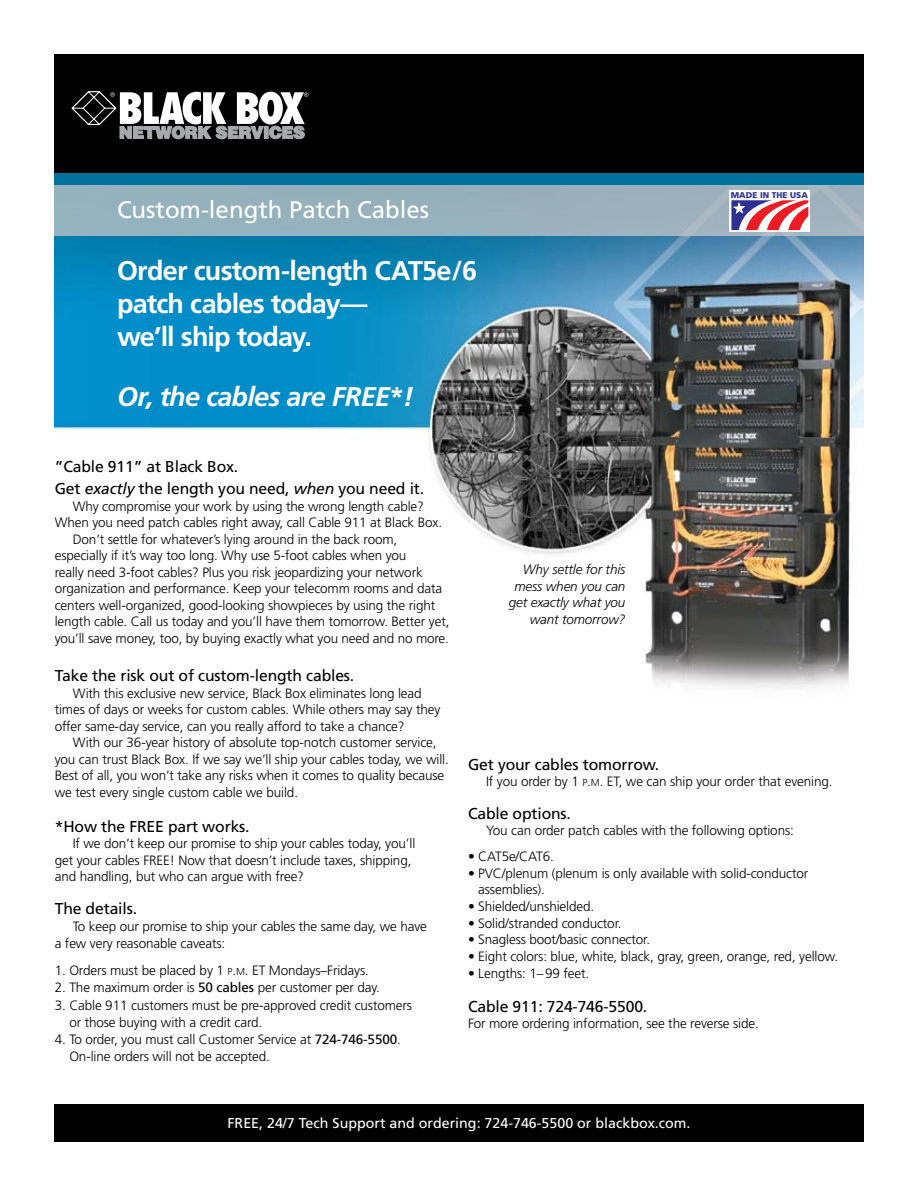
<style>
.page{position:relative;width:918px;height:1188px;background:#fff}
.page>*{position:absolute;margin:0;border:0;box-sizing:border-box;transform-origin:0 0}
.t1{font:700 27px/33px "Frutiger";letter-spacing:-.03em;color:#fff}
.t2{font:italic 700 27px "Frutiger";letter-spacing:-.025em;color:#fff}
.t3{font:24px "Frutiger";color:#fff}
.t4{font:15.75px/21.6px "Frutiger";letter-spacing:-.01em;color:#000}
.t5{font:14.25px "Frutiger";color:#fff}
.t6{font:300 13.5px/16.5px "Frutiger";letter-spacing:-.01em;color:#000}
.t7{font:italic 300 13.5px/16.5px "Frutiger";letter-spacing:-.01em;color:#000;text-align:right}
.t8{font:900 8.4px "Frutiger";color:#2e3092}
.s1{font-style:normal}
.s2{font-style:italic}
.s3{font-size:10.2px}
.s4{font-style:inherit}
.s5{font-weight:400}
</style>
<div class="page">
<img style="left:54px;top:236px;width:810px;height:452px">
<div style="left:54px;top:1104px;width:810px;height:37px;background:#000"></div>
<div style="left:54px;top:184px;width:810px;height:52px;background:linear-gradient(to right,#90b1bd,#a3b2bd)"></div>
<div style="left:54px;top:54px;width:810px;height:122px;background:#000"></div>
<div style="left:54px;top:173px;width:810px;height:11px;background:#00729c"></div>
<svg style="left:71px;top:91px;width:237px;height:48px"></svg>
<div style="left:730px;top:190px;width:80px;height:42px;background:#fff"></div>
<svg style="left:731px;top:200px;width:77px;height:30px"></svg>
<h2 class="t3" style="left:117px;top:195px;width:314px">Custom-length Patch Cables</h2>
<h1 class="t1" style="left:117px;top:255px;width:362px">Order custom-length CAT5e/6 patch cables today—<br>we’ll ship today.</h1>
<h1 class="t2" style="left:117px;top:381px;width:298px">Or, the cables are FREE<span class="s1">*</span>!</h1>
<p class="t8" style="left:731px;top:190px;width:78px">MADE IN THE USA</p>
<p class="t4" style="left:55px;top:456px;width:371px">”Cable 911” at Black Box.<br>Get <span class="s2">exactly</span> the length you need, <span class="s2">when</span> you need it.</p>
<p class="t6" style="left:73px;top:498px;width:353px">Why compromise your work by using the wrong length cable?</p>
<p class="t6" style="left:55px;top:514px;width:389px">When you need patch cables right away, call Cable 911 at Black Box.</p>
<p class="t6" style="left:73px;top:531px;width:326px">Don’t settle for whatever’s lying around in the back room,</p>
<p class="t6" style="left:55px;top:547px;width:353px">especially if it’s way too long. Why use 5-foot cables when you</p>
<p class="t6" style="left:55px;top:564px;width:370px">really need 3-foot cables? Plus you risk jeopardizing your network</p>
<p class="t6" style="left:55px;top:580px;width:389px">organization and performance. Keep your telecomm rooms and data</p>
<p class="t6" style="left:55px;top:597px;width:382px">centers well-organized, good-looking showpieces by using the right</p>
<p class="t6" style="left:55px;top:613px;width:396px">length cable. Call us today and you’ll have them tomorrow. Better yet,</p>
<p class="t6" style="left:55px;top:630px;width:396px">you’ll save money, too, by buying exactly what you need and no more.</p>
<p class="t4" style="left:55px;top:665px;width:301px">Take the risk out of custom-length cables.</p>
<p class="t6" style="left:55px;top:685px;width:387px;text-indent:18px">With this exclusive new service, Black Box eliminates long lead times of days or weeks for custom cables. While others may say they offer same-day service, can you really afford to take a chance?</p>
<p class="t6" style="left:55px;top:734px;width:396px;text-indent:18px">With our 36-year history of absolute top-notch customer service, you can trust Black Box. If we say we’ll ship your cables today, we will.<br>Best of all, you won’t take any risks when it comes to quality because we test every single custom cable we build.</p>
<p class="t4" style="left:55px;top:815px;width:196px">*How the FREE part works.</p>
<p class="t6" style="left:55px;top:835px;width:362px;text-indent:18px">If we don’t keep our promise to ship your cables today, you’ll get your cables FREE! Now that doesn’t include taxes, shipping, and handling, but who can argue with free?</p>
<p class="t4" style="left:55px;top:898px;width:84px">The details.</p>
<p class="t6" style="left:55px;top:918px;width:374px;text-indent:18px">To keep our promise to ship your cables the same day, we have a few very reasonable caveats:</p>
<p class="t6" style="left:55px;top:962px;width:316px">1. Orders must be placed by 1 <span class="s3">p</span><span class="s4">.</span><span class="s3">m</span><span class="s4">.</span> ET Mondays–Fridays.</p>
<p class="t6" style="left:55px;top:980px;width:327px">2. The maximum order is <span class="s5">50 cables</span> per customer per day.</p>
<p class="t6" style="left:69px;top:997px;width:344px;text-indent:-15px">3. Cable 911 customers must be pre-approved credit customers or those buying with a credit card.</p>
<p class="t6" style="left:69px;top:1032px;width:333px;text-indent:-15px">4. To order, you must call Customer Service at <span class="s5">724-746-5500</span>.<br>On-line orders will not be accepted.</p>
<p class="t7" style="left:509px;top:561px;width:118px">Why settle for this mess when you can get exactly what you want tomorrow?</p>
<p class="t4" style="left:468px;top:753px;width:193px">Get your cables tomorrow.</p>
<p class="t6" style="left:486px;top:774px;width:348px">If you order by 1 <span class="s3">p</span><span class="s4">.</span><span class="s3">m</span><span class="s4">.</span> ET, we can ship your order that evening.</p>
<p class="t4" style="left:468px;top:803px;width:104px">Cable options.</p>
<p class="t6" style="left:486px;top:823px;width:309px">You can order patch cables with the following options:</p>
<p class="t6" style="left:468px;top:849px;width:87px">• CAT5e/CAT6.</p>
<p class="t6" style="left:478px;top:865px;width:331px;text-indent:-10px">• PVC/plenum (plenum is only available with solid-conductor assemblies).</p>
<p class="t6" style="left:468px;top:898px;width:128px">• Shielded/unshielded.</p>
<p class="t6" style="left:468px;top:915px;width:155px">• Solid/stranded conductor.</p>
<p class="t6" style="left:468px;top:932px;width:184px">• Snagless boot/basic connector.</p>
<p class="t6" style="left:468px;top:948px;width:372px">• Eight colors: blue, white, black, gray, green, orange, red, yellow.</p>
<p class="t6" style="left:468px;top:965px;width:123px">• Lengths: 1–99 feet.</p>
<p class="t4" style="left:468px;top:996px;width:181px">Cable 911: 724-746-5500.</p>
<p class="t6" style="left:468px;top:1016px;width:292px">For more ordering information, see the reverse side.</p>
<p class="t5" style="left:228px;top:1115px;width:464px">FREE, 24/7 Tech Support and ordering: 724-746-5500 or blackbox.com.</p>
</div>
